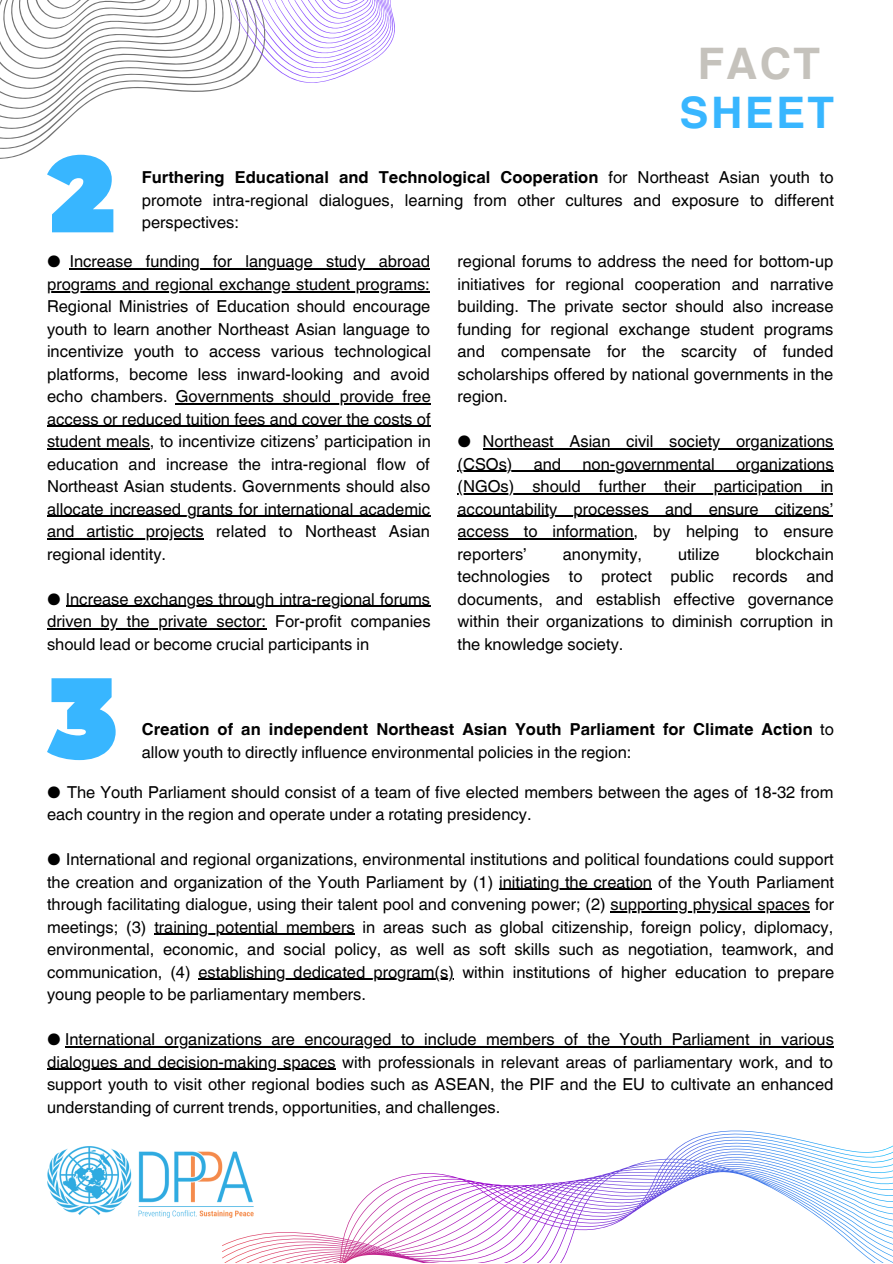
<style>
.page{position:relative;width:893px;height:1264px;background:#fff}
.page>*{position:absolute;margin:0;border:0;box-sizing:border-box;transform-origin:0 0}
.t1{font:700 43.5px "Helvetica World";letter-spacing:.055em;color:#38b6ff}
.t2{font:700 43.5px "Helvetica World";color:#c5c2bc}
.t3{font:16.5px/22.5px "Helvetica World";color:#000;text-align:justify}
.t4{font:700 16.5px/22.5px "Helvetica World";color:#000}
.s1{font-weight:700}
.s2{font-weight:400}
</style>
<div class="page">
<svg style="left:222px;top:1130px;width:670px;height:132px"></svg>
<img style="left:47px;top:1146px;width:207px;height:71px">
<svg style="left:0;top:0;width:395px;height:232px"></svg>
<svg style="left:47px;top:678px;width:69px;height:82px"></svg>
<hr style="left:70px;top:268px;width:360px;height:1px;background:#000">
<hr style="left:47px;top:291px;width:383px;height:1px;background:#000">
<hr style="left:176px;top:403px;width:255px;height:1px;background:#000">
<hr style="left:47px;top:426px;width:383px;height:1px;background:#000">
<hr style="left:47px;top:448px;width:103px;height:1px;background:#000">
<hr style="left:47px;top:516px;width:383px;height:1px;background:#000">
<hr style="left:47px;top:538px;width:157px;height:1px;background:#000">
<hr style="left:66px;top:606px;width:364px;height:1px;background:#000">
<hr style="left:47px;top:628px;width:219px;height:1px;background:#000">
<hr style="left:482px;top:448px;width:351px;height:1px;background:#000">
<hr style="left:457px;top:471px;width:376px;height:1px;background:#000">
<hr style="left:457px;top:493px;width:376px;height:1px;background:#000">
<hr style="left:457px;top:516px;width:376px;height:1px;background:#000">
<hr style="left:457px;top:538px;width:176px;height:1px;background:#000">
<hr style="left:499px;top:888px;width:153px;height:1px;background:#000">
<hr style="left:610px;top:911px;width:199px;height:1px;background:#000">
<hr style="left:154px;top:933px;width:200px;height:1px;background:#000">
<hr style="left:198px;top:978px;width:256px;height:1px;background:#000">
<hr style="left:65px;top:1046px;width:768px;height:1px;background:#000">
<hr style="left:47px;top:1068px;width:288px;height:1px;background:#000">
<h1 class="t2" style="left:697px;top:28px;width:124px">FACT</h1>
<h1 class="t1" style="left:679px;top:77px;width:156px">SHEET</h1>
<p class="t3" style="left:142px;top:166px;width:693px"><span class="s1">Furthering Educational and Technological Cooperation</span> for Northeast Asian youth to promote intra-regional dialogues, learning from other cultures and exposure to different perspectives:</p>
<p class="t3" style="left:47px;top:250px;width:385px">● Increase funding for language study abroad programs and regional exchange student programs:<br>Regional Ministries of Education should encourage youth to learn another Northeast Asian language to incentivize youth to access various technological platforms, become less inward-looking and avoid echo chambers. Governments should provide free access or reduced tuition fees and cover the costs of student meals, to incentivize citizens’ participation in education and increase the intra-regional flow of Northeast Asian students. Governments should also allocate increased grants for international academic and artistic projects related to Northeast Asian regional identity.</p>
<p class="t3" style="left:47px;top:587px;width:385px">● Increase exchanges through intra-regional forums driven by the private sector: For-profit companies should lead or become crucial participants in</p>
<p class="t3" style="left:457px;top:250px;width:377px">regional forums to address the need for bottom-up initiatives for regional cooperation and narrative building. The private sector should also increase funding for regional exchange student programs and compensate for the scarcity of funded scholarships offered by national governments in the region.</p>
<p class="t3" style="left:457px;top:430px;width:377px">● Northeast Asian civil society organizations (CSOs)</p>
<p class="t3" style="left:457px;top:453px;width:377px;text-indent:278px">organizations (NGOs) should further their participation in accountability processes and ensure citizens’ access to information, by helping to ensure reporters’</p>
<p class="t3" style="left:533px;top:453px;width:29px">and</p>
<p class="t3" style="left:582px;top:453px;width:134px">non-governmental</p>
<p class="t3" style="left:457px;top:543px;width:378px;text-indent:298px">blockchain technologies to protect public records and documents, and establish effective governance within their organizations to diminish corruption in the knowledge society.</p>
<p class="t3" style="left:563px;top:543px;width:81px">anonymity,</p>
<p class="t3" style="left:678px;top:543px;width:43px">utilize</p>
<p class="t4" style="left:142px;top:716px;width:693px">Creation of an independent Northeast Asian Youth Parliament for Climate Action <span class="s2">to allow youth to directly influence environmental policies in the region:</span></p>
<p class="t3" style="left:47px;top:780px;width:787px">● The Youth Parliament should consist of a team of five elected members between the ages of 18-32 from each country in the region and operate under a rotating presidency.</p>
<p class="t3" style="left:47px;top:848px;width:788px">● International and regional organizations, environmental institutions and political foundations could support the creation and organization of the Youth Parliament by (1) initiating the creation of the Youth Parliament through facilitating dialogue, using their talent pool and convening power; (2) supporting physical spaces for meetings; (3) training potential members in areas such as global citizenship, foreign policy, diplomacy, environmental, economic, and social policy, as well as soft skills such as negotiation, teamwork, and communication, (4) establishing dedicated program(s) within institutions of higher education to prepare young people to be parliamentary members.</p>
<p class="t3" style="left:47px;top:1028px;width:788px">● International organizations are encouraged to include members of the Youth Parliament in various dialogues and decision-making spaces with professionals in relevant areas of parliamentary work, and to support youth to visit other regional bodies such as ASEAN, the PIF and the EU to cultivate an enhanced understanding of current trends, opportunities, and challenges.</p>
</div>
